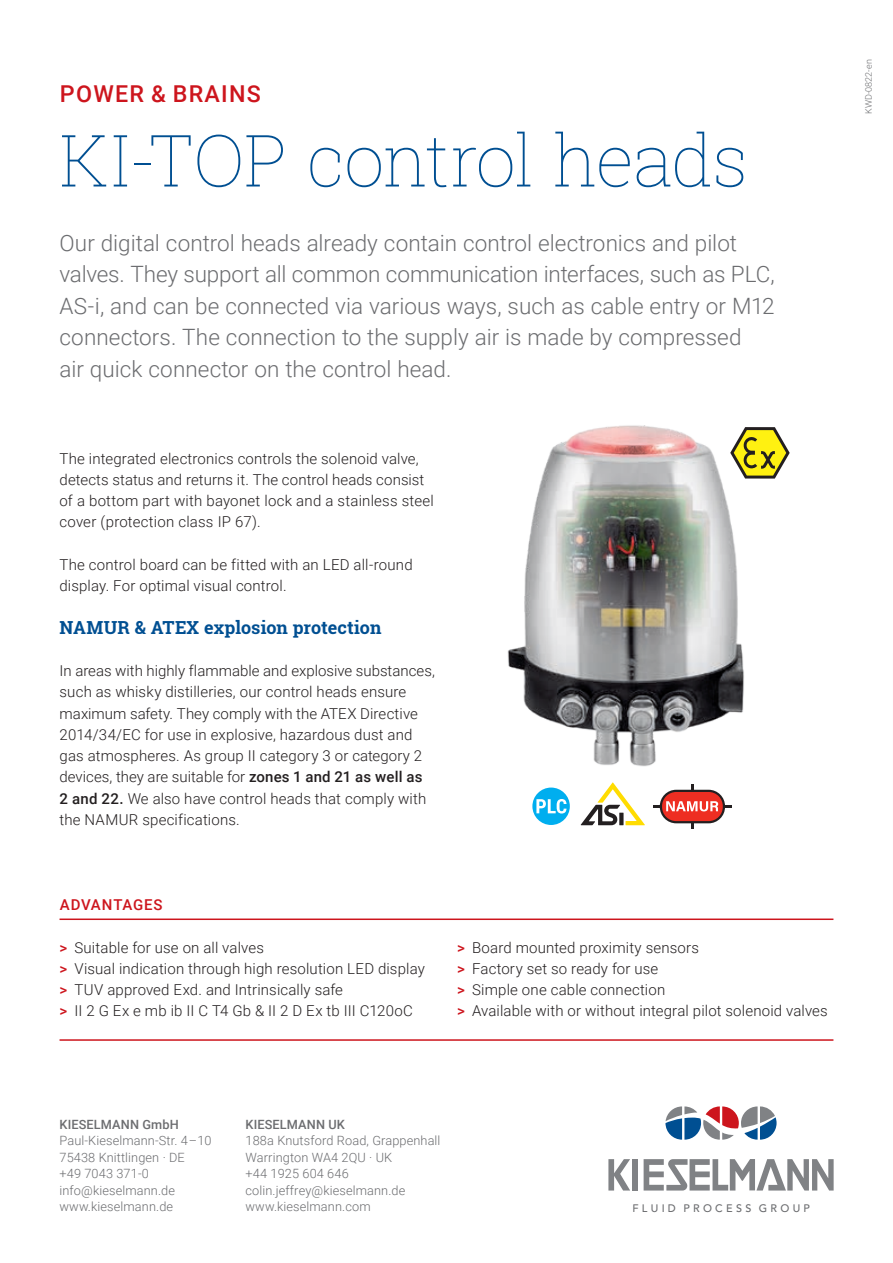
<style>
.page{position:relative;width:893px;height:1263px;background:#fff}
.page>*{position:absolute;margin:0;border:0;box-sizing:border-box;transform-origin:0 0}
.t1{font:100 72px "Roboto Slab";letter-spacing:-.015em;color:#004f92}
.t2{font:500 23.25px "Roboto";letter-spacing:.055em;color:#cd151d}
.t3{font:300 22.5px/31.5px "Roboto";color:#6c6d70}
.t4{font:700 18px "Roboto Slab";color:#004f92}
.t5{font:300 15px/21.3px "Roboto";letter-spacing:.01em;color:#231f20}
.t6{font:500 15px "Roboto";letter-spacing:.06em;color:#cd151d}
.t7{font:300 12.75px/16.5px "Roboto";letter-spacing:.01em;color:#6c6d70}
.t8{font:500 12.75px "Roboto";letter-spacing:.01em;color:#6c6d70}
.t9{font:500 10.8px "Avenir LT";letter-spacing:.305em;color:#6c6d70}
.t10{font:300 9px "Roboto";color:#6c6d70}
.s1{font-weight:500}
.s2{font-weight:500;color:#cd151d}
</style>
<div class="page">
<svg style="left:757px;top:427px;width:33px;height:52px"></svg>
<img style="left:507px;top:425px;width:250px;height:342px">
<svg style="left:665px;top:1106px;width:112px;height:34px"></svg>
<div style="left:633px;top:1159px;width:5px;height:31px;background:#808285"></div>
<svg style="left:608px;top:1159px;width:22px;height:31px"></svg>
<svg style="left:644px;top:1159px;width:190px;height:31px"></svg>
<hr style="left:60px;top:1039px;width:773px;height:2px;background:#cd151d">
<hr style="left:60px;top:918px;width:773px;height:2px;background:#cd151d">
<div style="left:532px;top:787px;width:38px;height:38px;background:#00aeef;border-radius:50%"></div>
<svg style="left:536px;top:799px;width:30px;height:14px"></svg>
<svg style="left:581px;top:782px;width:64px;height:43px"></svg>
<svg style="left:619px;top:813px;width:4px;height:12px"></svg>
<svg style="left:653px;top:784px;width:79px;height:45px"></svg>
<h2 class="t2" style="left:60px;top:77px;width:203px">POWER &amp; BRAINS</h2>
<h1 class="t1" style="left:60px;top:111px;width:690px">KI-TOP control heads</h1>
<p class="t3" style="left:60px;top:226px;width:717px">Our digital control heads already contain control electronics and pilot valves. They support all common communication interfaces, such as PLC, AS-i, and can be connected via various ways, such as cable entry or M12 connectors. The connection to the supply air is made by compressed<br>air quick connector on the control head.</p>
<p class="t5" style="left:60px;top:447px;width:376px">The integrated electronics controls the solenoid valve, detects status and returns it. The control heads consist of a bottom part with bayonet lock and a stainless steel cover (protection class IP 67).</p>
<p class="t5" style="left:60px;top:553px;width:355px">The control board can be fitted with an LED all-round display. For optimal visual control.</p>
<p class="t4" style="left:60px;top:615px;width:323px">NAMUR &amp; ATEX explosion protection</p>
<p class="t5" style="left:60px;top:660px;width:377px">In areas with highly flammable and explosive substances, such as whisky distilleries, our control heads ensure maximum safety. They comply with the ATEX Directive 2014/34/EC for use in explosive, hazardous dust and gas atmospheres. As group II category 3 or category 2 devices, they are suitable for <span class="s1">zones 1 and 21 as well as 2 and 22.</span> We also have control heads that comply with the NAMUR specifications.</p>
<p class="t6" style="left:60px;top:894px;width:104px">ADVANTAGES</p>
<p class="t5" style="left:60px;top:936px;width:367px"><span class="s2">&gt;</span> Suitable for use on all valves<br><span class="s2">&gt;</span> Visual indication through high resolution LED display <span class="s2">&gt;</span> TUV approved Exd. and Intrinsically safe<br><span class="s2">&gt;</span> II 2 G Ex e mb ib II C T4 Gb &amp; II 2 D Ex tb III C120oC</p>
<p class="t5" style="left:457px;top:936px;width:372px"><span class="s2">&gt;</span> Board mounted proximity sensors<br><span class="s2">&gt;</span> Factory set so ready for use<br><span class="s2">&gt;</span> Simple one cable connection<br><span class="s2">&gt;</span> Available with or without integral pilot solenoid valves</p>
<p class="t10" style="left:862px;top:114px;width:56px;rotate:-90deg">KWD-0822-en</p>
<p class="t8" style="left:60px;top:1115px;width:121px">KIESELMANN GmbH</p>
<p class="t7" style="left:60px;top:1132px;width:154px">Paul-Kieselmann-Str. 4–10<br>75438 Knittlingen · DE<br>+49 7043 371-0 info@kieselmann.de www.kieselmann.de</p>
<p class="t8" style="left:246px;top:1115px;width:101px">KIESELMANN UK</p>
<p class="t7" style="left:246px;top:1132px;width:196px">188a Knutsford Road, Grappenhall<br>Warrington WA4 2QU · UK<br>+44 1925 604 646 colin.jeffrey@kieselmann.de www.kieselmann.com</p>
<p class="t9" style="left:632px;top:1201px;width:179px">FLUID PROCESS GROUP</p>
</div>
